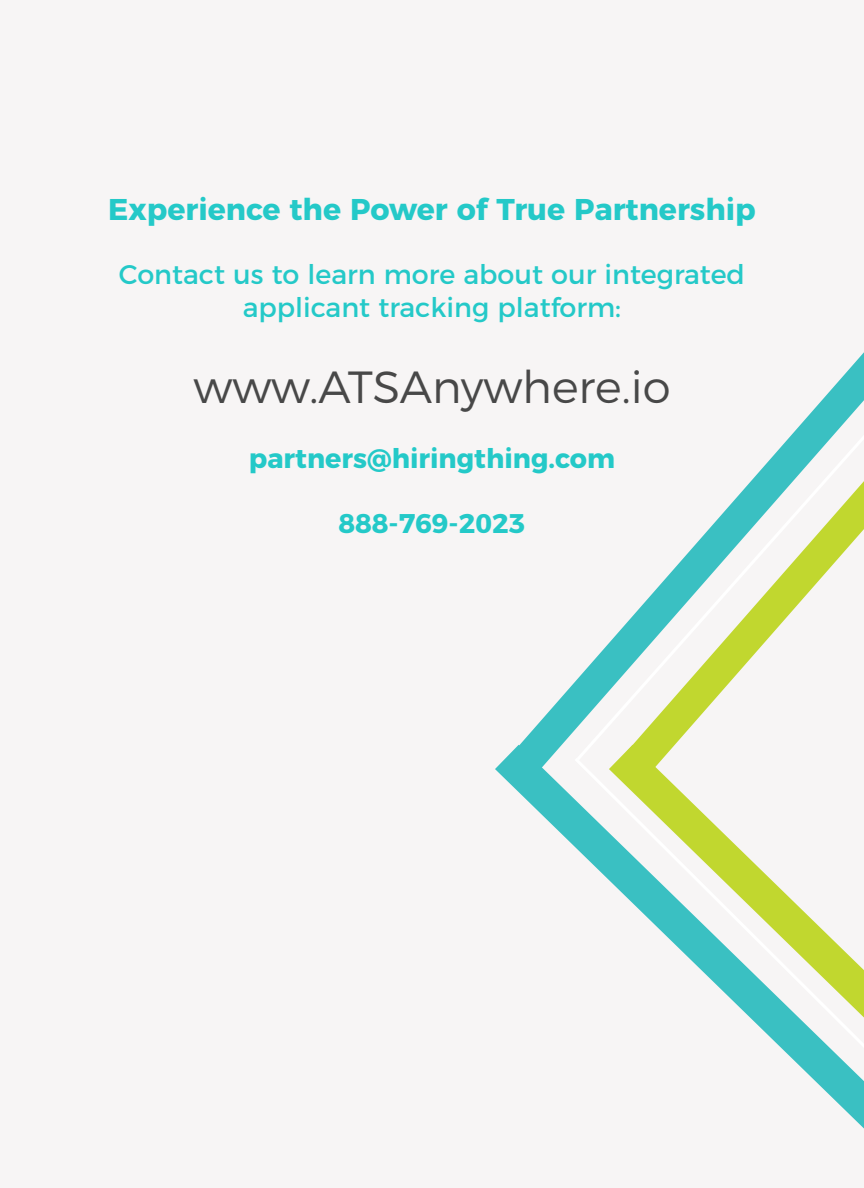
<style>
.page{position:relative;width:864px;height:1188px;background:#f7f5f5}
.page>*{position:absolute;margin:0;border:0;box-sizing:border-box;transform-origin:0 0}
.t1{font:300 45px "Montserrat";color:#484848}
.t2{font:700 30px "Montserrat";color:#24c9c8}
.t3{font:27px/32.4px "Montserrat";color:#24c9c8;text-align:center}
.t4{font:700 27px "Montserrat";color:#24c9c8}
</style>
<div class="page">
<svg style="left:519px;top:684px;width:54px;height:61px"></svg>
<svg style="left:495px;top:745px;width:76px;height:98px"></svg>
<svg style="left:573px;top:352px;width:291px;height:403px"></svg>
<svg style="left:571px;top:755px;width:293px;height:374px"></svg>
<p class="t2" style="left:108px;top:184px;width:649px">Experience the Power of True Partnership</p>
<p class="t3" style="left:119px;top:256px;width:628px">Contact us to learn more about our integrated applicant tracking platform:</p>
<h1 class="t1" style="left:193px;top:352px;width:479px">www.ATSAnywhere.io</h1>
<p class="t4" style="left:249px;top:436px;width:368px">partners@hiringthing.com</p>
<p class="t4" style="left:339px;top:501px;width:188px">888-769-2023</p>
</div>
